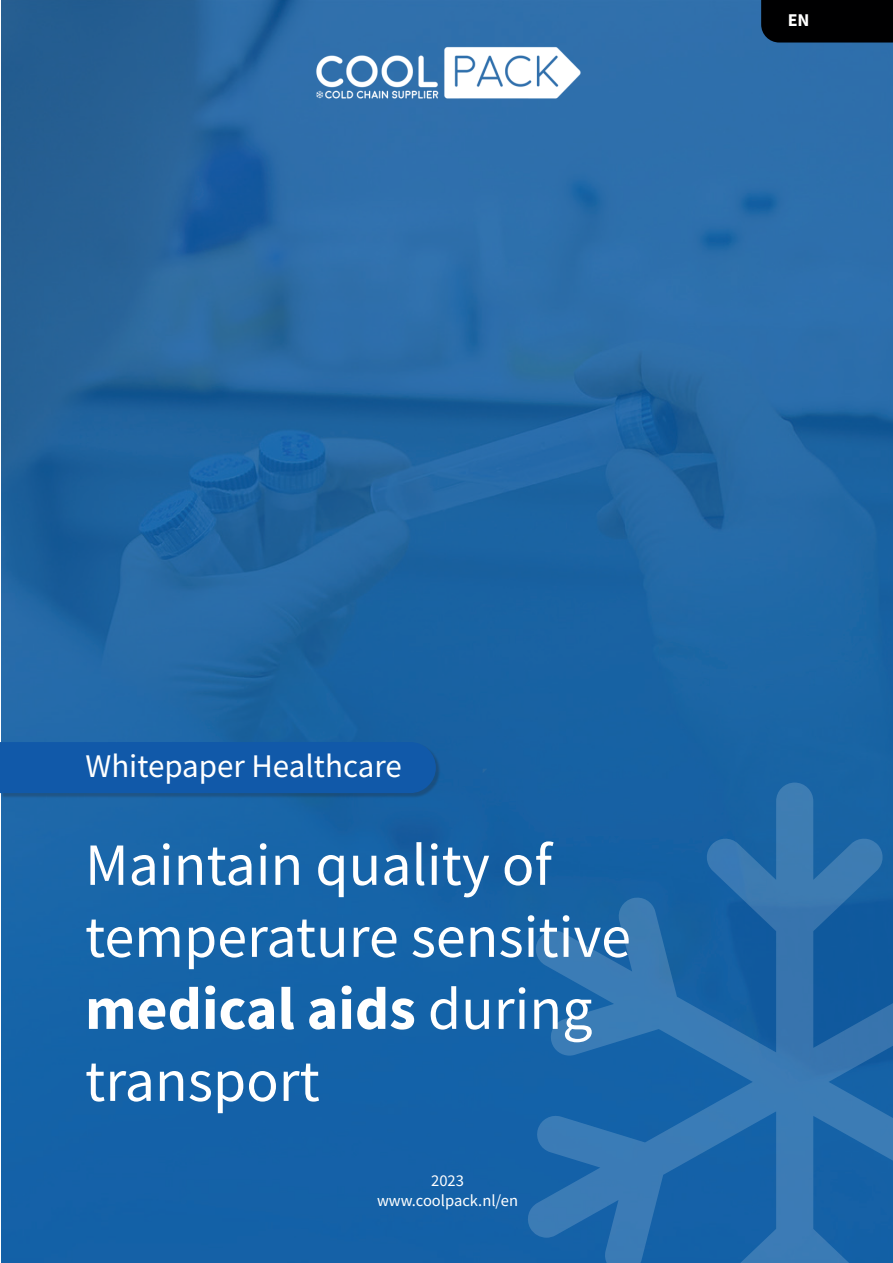
<style>
.page{position:relative;width:893px;height:1263px;background:#fff}
.page>*{position:absolute;margin:0;border:0;box-sizing:border-box;transform-origin:0 0}
.t1{font:60px/72px "Source Sans Pro";color:#fff}
.t2{font:33px "Source Sans Pro";color:#fff}
.t3{font:700 18px "Source Sans Pro";color:#fff}
.t4{font:16.5px/19.8px "Source Sans Pro";color:#fff;text-align:center}
.s1{font-weight:700}
</style>
<div class="page">
<img style="left:1px;top:0;width:892px;height:1263px">
<div style="left:761px;top:0;width:132px;height:43px;background:#000001"></div>
<div style="left:1px;top:743px;width:440px;height:55px;background:#231f20;opacity:.26"></div>
<div style="left:0;top:742px;width:436px;height:51px;background:#1159a9"></div>
<svg style="left:525px;top:782px;width:368px;height:481px;background:#2269a9"></svg>
<svg style="left:483px;top:769px;width:4px;height:4px"></svg>
<img style="left:306px;top:43px;width:281px;height:72px">
<p class="t3" style="left:788px;top:8px;width:23px">EN</p>
<p class="t2" style="left:85px;top:745px;width:318px">Whitepaper Healthcare</p>
<p class="t1" style="left:85px;top:829px;width:547px">Maintain quality of temperature sensitive <span class="s1">medical aids</span> during transport</p>
<p class="t4" style="left:377px;top:1170px;width:143px">2023 www.coolpack.nl/en</p>
</div>
